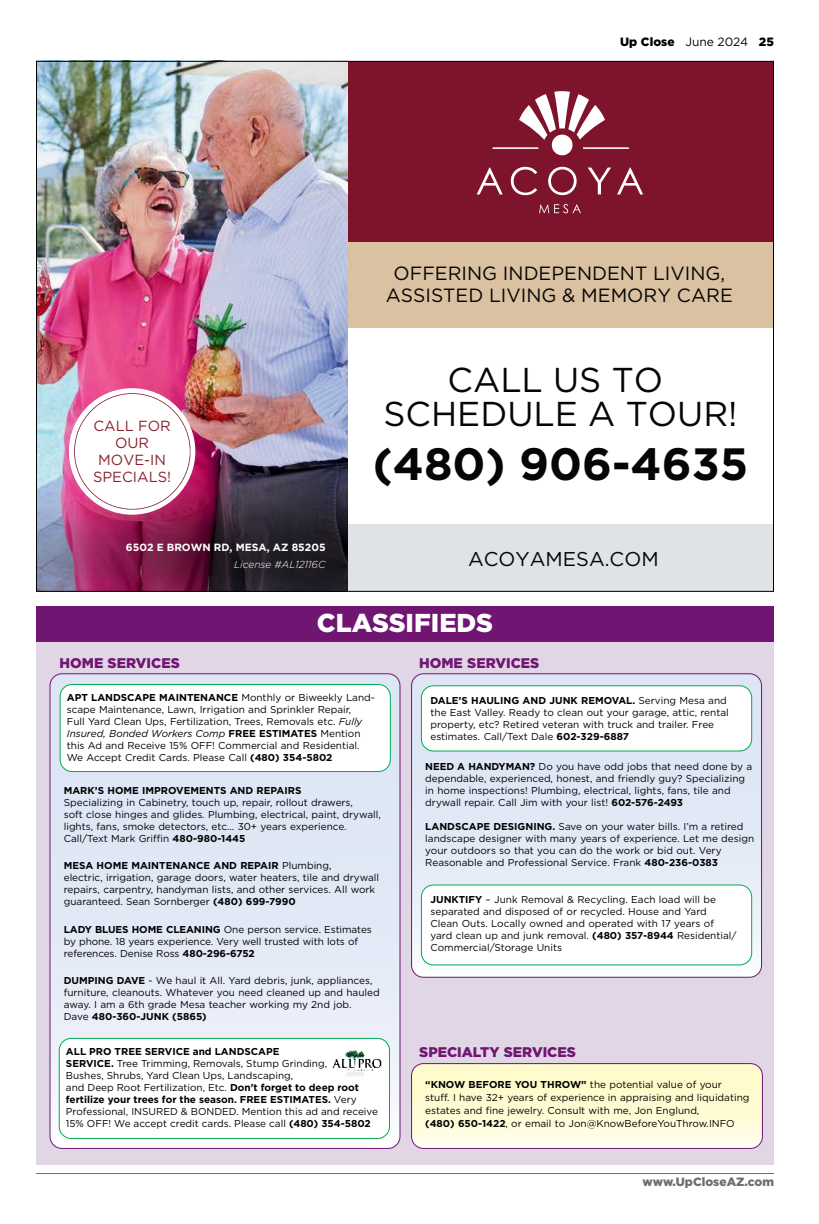
<style>
.page{position:relative;width:819px;height:1224px;background:#fff}
.page>*{position:absolute;margin:0;border:0;box-sizing:border-box;transform-origin:0 0}
.t1{font:700 45.2px "Gotham";color:#070504}
.t2{font:34.5px/34.5px "Gotham";color:#070504;text-align:center}
.t3{font:900 25.9px "Gotham";color:#fff}
.t4{font:19.9px "Gotham";color:#070504}
.t5{font:19.1px/22.2px "Gotham";color:#070504;text-align:center}
.t6{font:14.6px/17.1px "Gotham";color:#88222e;text-align:center}
.t7{font:900 14px "Gotham";color:#701572}
.t8{font:900 12px "Gotham";color:#6d6e71}
.t9{font:900 12px "Gotham";color:#000}
.t10{font:700 10.5px "Gotham";color:#fff}
.t11{font:italic 300 10.1px "Gotham";color:#fff}
.t12{font:10px/12px "Gotham";color:#000}
.t13{font:700 10px "Gotham";color:#000}
.s1{font-weight:400}
.s2{font-weight:700}
.s3{font-style:italic}
</style>
<div class="page">
<hr style="left:36px;top:1173px;width:738px;height:1px;background:#6d6e71">
<img style="left:38px;top:63px;width:310px;height:402px">
<img style="left:38px;top:465px;width:310px;height:125px">
<div style="left:348px;top:61px;width:426px;height:186px;background:#7e142b"></div>
<div style="left:348px;top:242px;width:426px;height:85px;background:#d9c1a1"></div>
<div style="left:348px;top:524px;width:426px;height:68px;background:#dfe3e6"></div>
<svg style="left:492px;top:91px;width:137px;height:64px"></svg>
<svg style="left:477px;top:167px;width:26px;height:27px"></svg>
<svg style="left:511px;top:167px;width:26px;height:28px"></svg>
<svg style="left:548px;top:167px;width:29px;height:28px"></svg>
<svg style="left:617px;top:167px;width:26px;height:27px"></svg>
<svg style="left:588px;top:168px;width:23px;height:26px"></svg>
<svg style="left:539px;top:204px;width:42px;height:9px"></svg>
<div style="left:69px;top:388px;width:126px;height:127px;background:#fff;border-radius:63px"></div>
<svg style="left:74px;top:393px;width:116px;height:117px"></svg>
<div style="left:36px;top:606px;width:738px;height:559px;background:#e1d6e6"></div>
<div style="left:36px;top:606px;width:738px;height:36px;background:#701572"></div>
<svg style="left:50px;top:675px;width:350px;height:473px;background:#e2e9f5"></svg>
<div style="left:60px;top:685px;width:330px;height:87px;background:#fff;border-radius:12px"></div>
<div style="left:60px;top:684px;width:331px;height:88px;border:1px solid #00ab4f;border-radius:12px"></div>
<div style="left:59px;top:1038px;width:330px;height:100px;background:#fff;border-radius:12px"></div>
<div style="left:59px;top:1038px;width:331px;height:101px;border:1px solid #00ab4f;border-radius:12px"></div>
<img style="left:333px;top:1051px;width:49px;height:25px">
<svg style="left:413px;top:1065px;width:348px;height:82px;background:#fefbd6"></svg>
<div style="left:411px;top:1063px;width:352px;height:86px;border:1px solid #701572;border-radius:12px"></div>
<svg style="left:413px;top:675px;width:349px;height:301px;background:#e2e9f5"></svg>
<div style="left:411px;top:673px;width:351px;height:305px;border:1px solid #701572;border-radius:12px"></div>
<div style="left:421px;top:686px;width:331px;height:65px;background:#fff;border-radius:12px"></div>
<div style="left:421px;top:685px;width:331px;height:67px;border:1px solid #00ab4f;border-radius:12px"></div>
<div style="left:421px;top:885px;width:331px;height:80px;background:#fff;border-radius:12px"></div>
<div style="left:421px;top:885px;width:331px;height:80px;border:1px solid #00ab4f;border-radius:12px"></div>
<p class="t9" style="left:620px;top:33px;width:155px">Up Close <span class="s1">June 2024</span> 25</p>
<h3 class="t6" style="left:93px;top:417px;width:79px">CALL FOR<br>OUR<br>MOVE-IN<br>SPECIALS!</h3>
<p class="t10" style="left:126px;top:540px;width:201px">6502 E BROWN RD, MESA, AZ 85205</p>
<p class="t11" style="left:234px;top:558px;width:93px">License #AL12116C</p>
<h3 class="t5" style="left:386px;top:261px;width:349px">OFFERING INDEPENDENT LIVING,<br>ASSISTED LIVING &amp; MEMORY CARE</h3>
<h2 class="t2" style="left:383px;top:362px;width:356px">CALL US TO<br>SCHEDULE A TOUR!</h2>
<h1 class="t1" style="left:373px;top:434px;width:377px">(480) 906-4635</h1>
<h3 class="t4" style="left:468px;top:546px;width:192px">ACOYAMESA.COM</h3>
<h3 class="t3" style="left:317px;top:605px;width:178px">CLASSIFIEDS</h3>
<h3 class="t7" style="left:60px;top:654px;width:122px">HOME SERVICES</h3>
<p class="t12" style="left:67px;top:692px;width:310px"><span class="s2">APT LANDSCAPE MAINTENANCE</span> Monthly or Biweekly Land&shy;scape Maintenance, Lawn, Irrigation and Sprinkler Repair,<br>Full Yard Clean Ups, Fertilization, Trees, Removals etc. <span class="s3">Fully Insured, Bonded Workers Comp</span> <span class="s2">FREE ESTIMATES</span> Mention this Ad and Receive 15% OFF! Commercial and Residential.<br>We Accept Credit Cards. Please Call <span class="s2">(480) 354-5802</span></p>
<p class="t13" style="left:64px;top:784px;width:239px">MARK’S HOME IMPROVEMENTS AND REPAIRS</p>
<p class="t12" style="left:64px;top:796px;width:319px">Specializing in Cabinetry, touch up, repair, rollout drawers,<br>soft close hinges and glides. Plumbing, electrical, paint, drywall, lights, fans, smoke detectors, etc... 30+ years experience.<br>Call/Text Mark Griffin <span class="s2">480-980-1445</span></p>
<p class="t12" style="left:64px;top:860px;width:317px"><span class="s2">MESA HOME MAINTENANCE AND REPAIR</span> Plumbing,<br>electric, irrigation, garage doors, water heaters, tile and drywall repairs, carpentry, handyman lists, and other services. All work guaranteed. Sean Sornberger <span class="s2">(480) 699-7990</span></p>
<p class="t12" style="left:64px;top:923px;width:310px"><span class="s2">LADY BLUES HOME CLEANING</span> One person service. Estimates by phone. 18 years experience. Very well trusted with lots of references. Denise Ross <span class="s2">480-296-6752</span></p>
<p class="t12" style="left:64px;top:975px;width:317px"><span class="s2">DUMPING DAVE</span> - We haul it All. Yard debris, junk, appliances, furniture, cleanouts. Whatever you need cleaned up and hauled away. I am a 6th grade Mesa teacher working my 2nd job.<br>Dave <span class="s2">480-360-JUNK (5865)</span></p>
<h3 class="t7" style="left:419px;top:654px;width:122px">HOME SERVICES</h3>
<p class="t12" style="left:430px;top:694px;width:300px"><span class="s2">DALE’S HAULING AND JUNK REMOVAL.</span> Serving Mesa and the East Valley. Ready to clean out your garage, attic, rental property, etc? Retired veteran with truck and trailer. Free estimates. Call/Text Dale <span class="s2">602-329-6887</span></p>
<p class="t12" style="left:425px;top:761px;width:328px"><span class="s2">NEED A HANDYMAN?</span> Do you have odd jobs that need done by a dependable, experienced, honest, and friendly guy? Specializing in home inspections! Plumbing, electrical, lights, fans, tile and drywall repair. Call Jim with your list! <span class="s2">602-576-2493</span></p>
<p class="t12" style="left:425px;top:821px;width:330px"><span class="s2">LANDSCAPE DESIGNING.</span> Save on your water bills. I’m a retired landscape designer with many years of experience. Let me design your outdoors so that you can do the work or bid out. Very Reasonable and Professional Service. Frank <span class="s2">480-236-0383</span></p>
<p class="t12" style="left:430px;top:893px;width:308px"><span class="s2">JUNKTIFY</span> – Junk Removal &amp; Recycling. Each load will be separated and disposed of or recycled. House and Yard Clean Outs. Locally owned and operated with 17 years of yard clean up and junk removal. <span class="s2">(480) 357-8944</span> Residential/ Commercial/Storage Units</p>
<p class="t12" style="left:66px;top:1045px;width:314px"><span class="s2">ALL PRO TREE SERVICE and LANDSCAPE<br>SERVICE.</span> Tree Trimming, Removals, Stump Grinding,<br>Bushes, Shrubs, Yard Clean Ups, Landscaping,<br>and Deep Root Fertilization, Etc. <span class="s2">Don't forget to deep root fertilize your trees for the season. FREE ESTIMATES.</span> Very Professional, INSURED &amp; BONDED. Mention this ad and receive 15% OFF! We accept credit cards. Please call <span class="s2">(480) 354-5802</span></p>
<h3 class="t7" style="left:419px;top:1042px;width:158px">SPECIALTY SERVICES</h3>
<p class="t12" style="left:425px;top:1078px;width:326px;line-height:13px"><span class="s2">“KNOW BEFORE YOU THROW”</span> the potential value of your<br>stuff. I have 32+ years of experience in appraising and liquidating estates and fine jewelry. Consult with me, Jon Englund,<br><span class="s2">(480) 650-1422</span>, or email to Jon@KnowBeforeYouThrow.INFO</p>
<p class="t8" style="left:643px;top:1173px;width:133px">www.UpCloseAZ.com</p>
</div>
